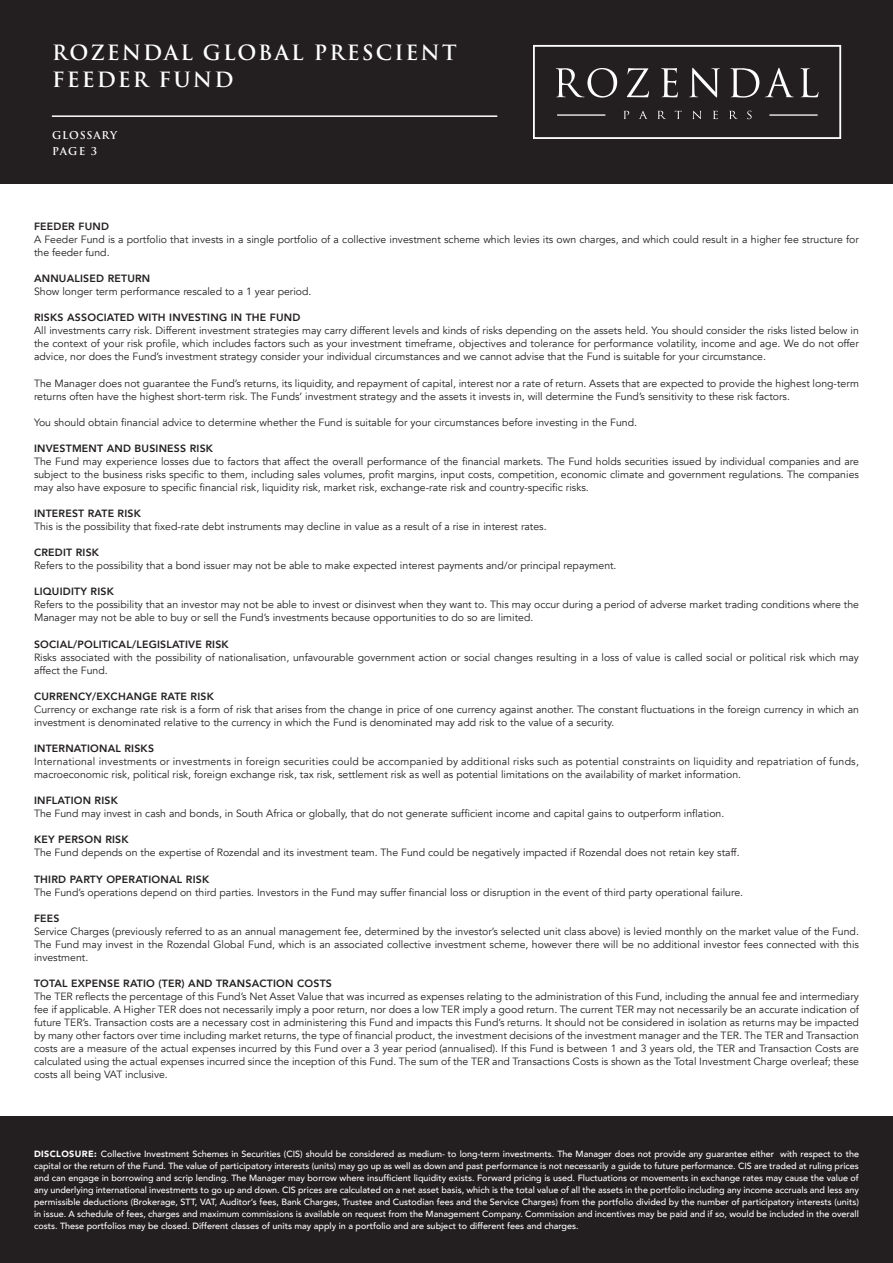
<style>
.page{position:relative;width:893px;height:1263px;background:#fff}
.page>*{position:absolute;margin:0;border:0;box-sizing:border-box;transform-origin:0 0}
.t1{font:700 20.55px "Trajan Pro";letter-spacing:.1em;color:#fff}
.t2{font:10.5px/13px "Avenir";color:#231f20}
.t3{font:800 10.5px "Avenir";letter-spacing:.02em;color:#231f20}
.t4{font:10.5px "Avenir";letter-spacing:.02em;color:#231f20}
.t5{font:700 10.5px "Trajan Pro";letter-spacing:.07em;color:#fff}
.t6{font:500 9px/12px "Avenir";color:#fff;text-align:justify}
.s1{font-weight:900}
</style>
<div class="page">
<div style="left:0;top:0;width:893px;height:184px;background:#231f20"></div>
<svg style="left:533px;top:45px;width:308px;height:94px"></svg>
<div style="left:0;top:1116px;width:893px;height:147px;background:#231f20"></div>
<hr style="left:52px;top:115px;width:445px;height:2px;background:#fff">
<p class="t1" style="left:52px;top:40px;width:406px">ROZENDAL GLOBAL PRESCIENT</p>
<p class="t1" style="left:52px;top:67px;width:183px">FEEDER FUND</p>
<p class="t5" style="left:52px;top:129px;width:66px">GLOSSARY</p>
<p class="t5" style="left:52px;top:144px;width:46px">PAGE 3</p>
<p class="t3" style="left:34px;top:218px;width:77px">FEEDER FUND</p>
<p class="t2" style="left:34px;top:233px;width:826px">A Feeder Fund is a portfolio that invests in a single portfolio of a collective investment scheme which levies its own charges, and which could result in a higher fee structure for the feeder fund.</p>
<p class="t3" style="left:34px;top:270px;width:118px">ANNUALISED RETURN</p>
<p class="t2" style="left:34px;top:285px;width:279px">Show longer term performance rescaled to a 1 year period.</p>
<p class="t3" style="left:34px;top:309px;width:268px">RISKS ASSOCIATED WITH INVESTING IN THE FUND</p>
<p class="t2" style="left:34px;top:324px;width:826px;text-align:justify">All investments carry risk. Different investment strategies may carry different levels and kinds of risks depending on the assets held. You should consider the risks listed below in the context of your risk profile, which includes factors such as your investment timeframe, objectives and tolerance for performance volatility, income and age. We do not offer advice, nor does the Fund’s investment strategy consider your individual circumstances and we cannot advise that the Fund is suitable for your circumstance.</p>
<p class="t2" style="left:34px;top:377px;width:826px">The Manager does not guarantee the Fund’s returns, its liquidity, and repayment of capital, interest nor a rate of return. Assets that are expected to provide the highest long-term returns often have the highest short-term risk. The Funds’ investment strategy and the assets it invests in, will determine the Fund’s sensitivity to these risk factors.</p>
<p class="t2" style="left:34px;top:416px;width:604px">You should obtain financial advice to determine whether the Fund is suitable for your circumstances before investing in the Fund.</p>
<p class="t3" style="left:34px;top:440px;width:181px">INVESTMENT AND BUSINESS RISK</p>
<p class="t2" style="left:34px;top:455px;width:826px;text-align:justify">The Fund may experience losses due to factors that affect the overall performance of the financial markets. The Fund holds securities issued by individual companies and are subject to the business risks specific to them, including sales volumes, profit margins, input costs, competition, economic climate and government regulations. The companies may also have exposure to specific financial risk, liquidity risk, market risk, exchange-rate risk and country-specific risks.</p>
<p class="t3" style="left:34px;top:505px;width:109px">INTEREST RATE RISK</p>
<p class="t2" style="left:34px;top:520px;width:514px">This is the possibility that fixed-rate debt instruments may decline in value as a result of a rise in interest rates.</p>
<p class="t3" style="left:34px;top:544px;width:67px">CREDIT RISK</p>
<p class="t2" style="left:34px;top:559px;width:584px">Refers to the possibility that a bond issuer may not be able to make expected interest payments and/or principal repayment.</p>
<p class="t3" style="left:34px;top:583px;width:81px">LIQUIDITY RISK</p>
<p class="t2" style="left:34px;top:598px;width:826px">Refers to the possibility that an investor may not be able to invest or disinvest when they want to. This may occur during a period of adverse market trading conditions where the<br>Manager may not be able to buy or sell the Fund’s investments because opportunities to do so are limited.</p>
<p class="t3" style="left:34px;top:636px;width:196px">SOCIAL/POLITICAL/LEGISLATIVE RISK</p>
<p class="t2" style="left:34px;top:651px;width:826px">Risks associated with the possibility of nationalisation, unfavourable government action or social changes resulting in a loss of value is called social or political risk which may affect the Fund.</p>
<p class="t3" style="left:34px;top:688px;width:181px">CURRENCY/EXCHANGE RATE RISK</p>
<p class="t2" style="left:34px;top:703px;width:826px">Currency or exchange rate risk is a form of risk that arises from the change in price of one currency against another. The constant fluctuations in the foreign currency in which an investment is denominated relative to the currency in which the Fund is denominated may add risk to the value of a security.</p>
<p class="t3" style="left:34px;top:740px;width:122px">INTERNATIONAL RISKS</p>
<p class="t4" style="left:34px;top:755px;width:826px">International investments or investments in foreign securities could be accompanied by additional risks such as potential constraints on liquidity and repatriation of funds,</p>
<p class="t2" style="left:34px;top:768px;width:709px">macroeconomic risk, political risk, foreign exchange risk, tax risk, settlement risk as well as potential limitations on the availability of market information.</p>
<p class="t3" style="left:34px;top:792px;width:86px">INFLATION RISK</p>
<p class="t2" style="left:34px;top:807px;width:692px">The Fund may invest in cash and bonds, in South Africa or globally, that do not generate sufficient income and capital gains to outperform inflation.</p>
<p class="t3" style="left:34px;top:831px;width:96px">KEY PERSON RISK</p>
<p class="t2" style="left:34px;top:846px;width:707px">The Fund depends on the expertise of Rozendal and its investment team. The Fund could be negatively impacted if Rozendal does not retain key staff.</p>
<p class="t3" style="left:34px;top:871px;width:177px">THIRD PARTY OPERATIONAL RISK</p>
<p class="t2" style="left:34px;top:886px;width:711px">The Fund’s operations depend on third parties. Investors in the Fund may suffer financial loss or disruption in the event of third party operational failure.</p>
<p class="t3" style="left:34px;top:910px;width:27px">FEES</p>
<p class="t2" style="left:34px;top:925px;width:826px;text-align:justify">Service Charges (previously referred to as an annual management fee, determined by the investor’s selected unit class above) is levied monthly on the market value of the Fund.<br>The Fund may invest in the Rozendal Global Fund, which is an associated collective investment scheme, however there will be no additional investor fees connected with this investment.</p>
<p class="t3" style="left:34px;top:975px;width:299px">TOTAL EXPENSE RATIO (TER) AND TRANSACTION COSTS</p>
<p class="t2" style="left:34px;top:990px;width:826px;text-align:justify">The TER reflects the percentage of this Fund’s Net Asset Value that was incurred as expenses relating to the administration of this Fund, including the annual fee and intermediary fee if applicable. A Higher TER does not necessarily imply a poor return, nor does a low TER imply a good return. The current TER may not necessarily be an accurate indication of future TER’s. Transaction costs are a necessary cost in administering this Fund and impacts this Fund’s returns. It should not be considered in isolation as returns may be impacted by many other factors over time including market returns, the type of financial product, the investment decisions of the investment manager and the TER. The TER and Transaction costs are a measure of the actual expenses incurred by this Fund over a 3 year period (annualised). If this Fund is between 1 and 3 years old, the TER and Transaction Costs are calculated using the actual expenses incurred since the inception of this Fund. The sum of the TER and Transactions Costs is shown as the Total Investment Charge overleaf; these costs all being VAT inclusive.</p>
<p class="t6" style="left:34px;top:1147px;width:826px"><span class="s1">DISCLOSURE:</span> Collective Investment Schemes in Securities (CIS) should be considered as medium- to long-term investments. The Manager does not provide any guarantee either with respect to the capital or the return of the Fund. The value of participatory interests (units) may go up as well as down and past performance is not necessarily a guide to future performance. CIS are traded at ruling prices and can engage in borrowing and scrip lending. The Manager may borrow where insufficient liquidity exists. Forward pricing is used. Fluctuations or movements in exchange rates may cause the value of any underlying international investments to go up and down. CIS prices are calculated on a net asset basis, which is the total value of all the assets in the portfolio including any income accruals and less any permissible deductions (Brokerage, STT, VAT, Auditor’s fees, Bank Charges, Trustee and Custodian fees and the Service Charges) from the portfolio divided by the number of participatory interests (units) in issue. A schedule of fees, charges and maximum commissions is available on request from the Management Company. Commission and incentives may be paid and if so, would be included in the overall costs. These portfolios may be closed. Different classes of units may apply in a portfolio and are subject to different fees and charges.</p>
</div>
